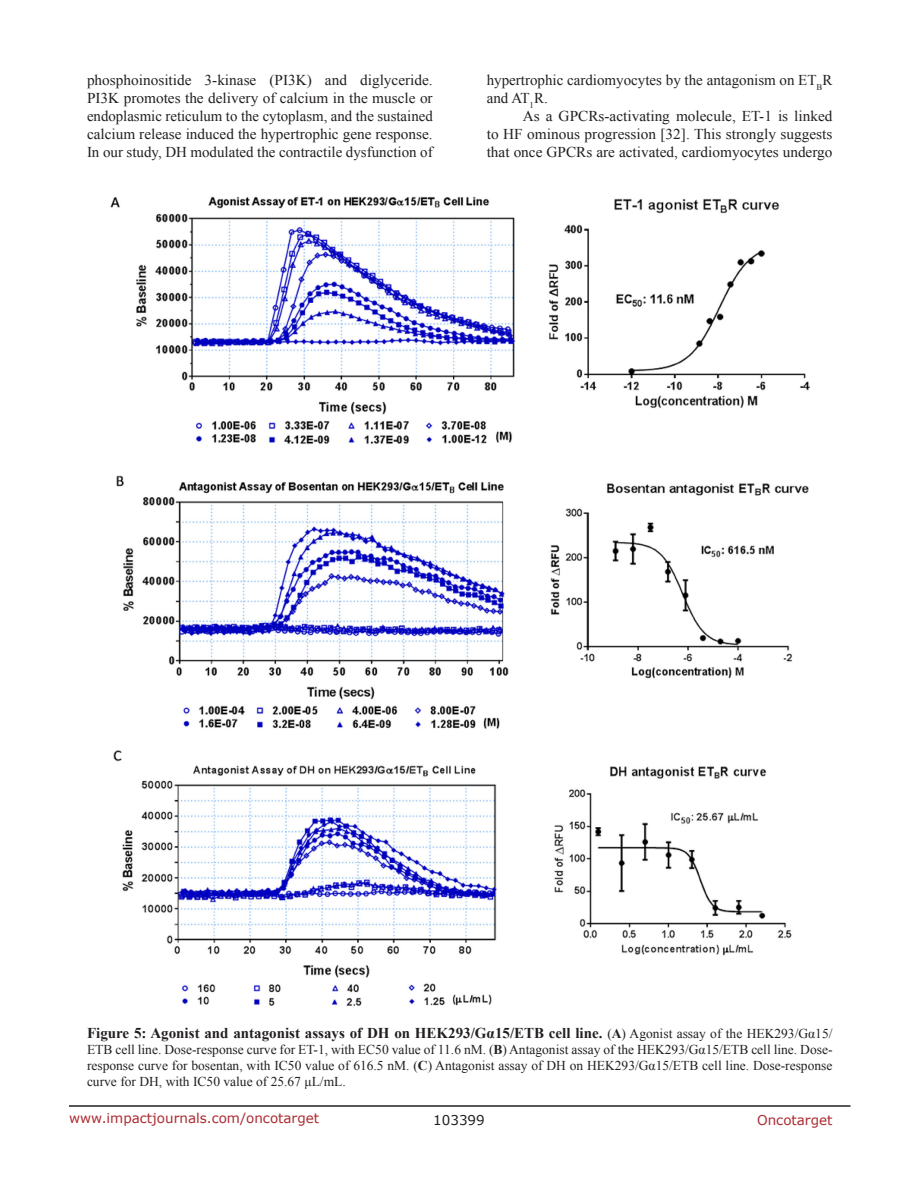
<style>
.page{position:relative;width:918px;height:1188px;background:#fff}
.page>*{position:absolute;margin:0;border:0;box-sizing:border-box;transform-origin:0 0}
.BodyText{font:15px/18px "Times New Roman";color:#231f20;text-align:justify}
.FigureText{font:700 15px "Times New Roman";color:#231f20}
.FigureText-2{font:13.5px/16.2px "Times New Roman";color:#231f20;text-align:justify}
.t1{font:13.5px "Verdana";color:#ac2b31}
.t2{font:13.5px "Verdana";color:#231f20}
.s1{font-weight:400;font-size:13.5px}
.s2{font-size:13.5px}
.s3{font-weight:700}
</style>
<div class="page">
<hr style="left:69px;top:1105px;width:781px;height:2px;background:#231f20">
<img style="left:110px;top:196px;width:699px;height:810px">
<p class="BodyText" style="left:87px;top:71px;width:347px">phosphoinositide 3-kinase (PI3K) and diglyceride.<br>PI3K promotes the delivery of calcium in the muscle or endoplasmic reticulum to the cytoplasm, and the sustained calcium release induced the hypertrophic gene response.<br>In our study, DH modulated the contractile dysfunction of</p>
<p class="BodyText" style="left:487px;top:71px;width:347px">hypertrophic cardiomyocytes by the antagonism on ET<sub>B</sub>R and AT<sub>1</sub>R.</p>
<p class="BodyText" style="left:487px;top:107px;width:347px;text-indent:36px">As a GPCRs-activating molecule, ET-1 is linked to HF ominous progression [32]. This strongly suggests that once GPCRs are activated, cardiomyocytes undergo</p>
<p class="FigureText" style="left:87px;top:1022px;width:747px">Figure 5: Agonist and antagonist assays of DH on HEK293/Gα15/ETB cell line. <span class="s1">(</span><span class="s2">A</span><span class="s1">) Agonist assay of the HEK293/Gα15/</span></p>
<p class="FigureText-2" style="left:87px;top:1041px;width:747px">ETB cell line. Dose-response curve for ET-1, with EC50 value of 11.6 nM. (<span class="s3">B</span>) Antagonist assay of the HEK293/Gα15/ETB cell line. Dose&shy;response curve for bosentan, with IC50 value of 616.5 nM. (<span class="s3">C</span>) Antagonist assay of DH on HEK293/Gα15/ETB cell line. Dose-response curve for DH, with IC50 value of 25.67 μL/mL.</p>
<p class="t1" style="left:69px;top:1109px;width:252px">www.impactjournals.com/oncotarget</p>
<p class="t2" style="left:433px;top:1111px;width:53px">103399</p>
<p class="t1" style="left:757px;top:1111px;width:77px">Oncotarget</p>
</div>
